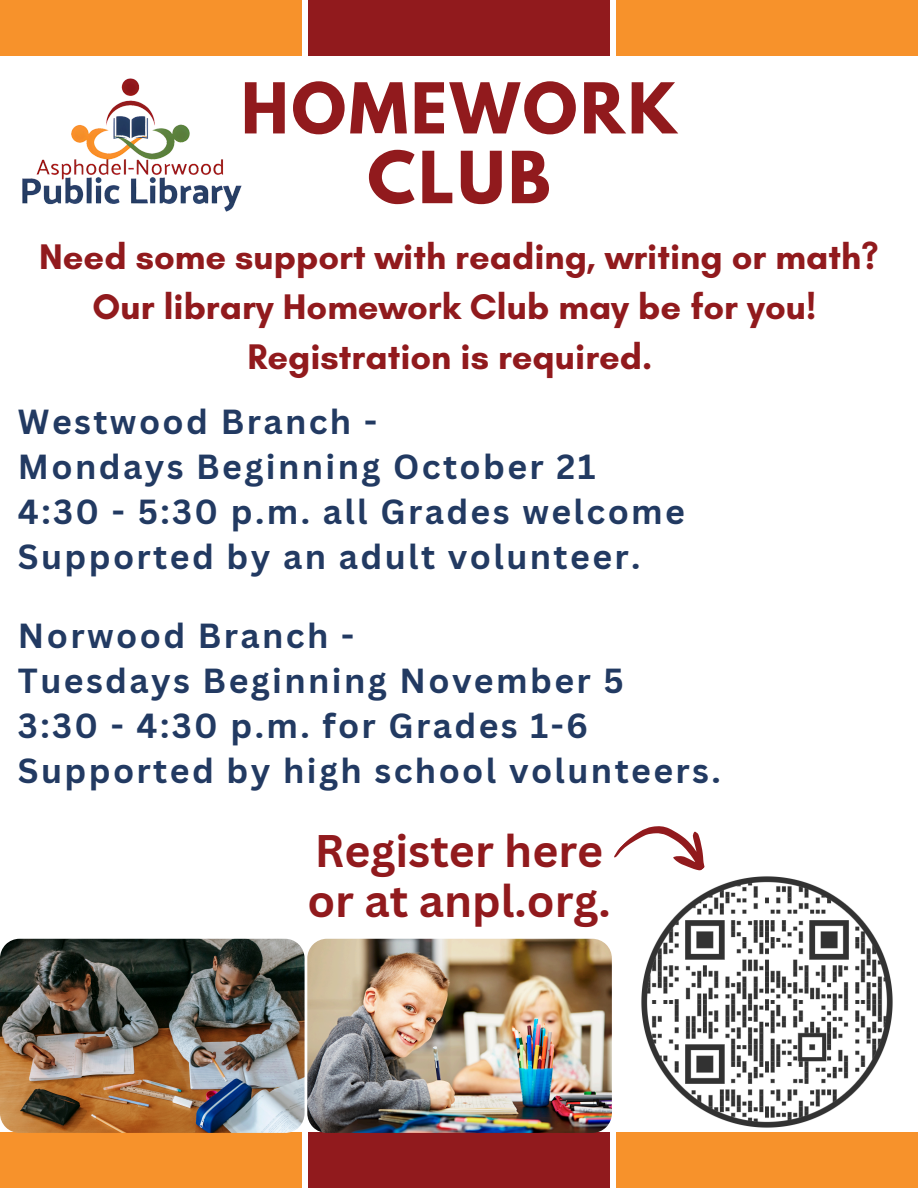
<style>
.page{position:relative;width:918px;height:1188px;background:#fff}
.page>*{position:absolute;margin:0;border:0;box-sizing:border-box;transform-origin:0 0}
.t1{font:700 63.6px "League Spartan";color:#911a1d}
.t2{font:700 62.1px "League Spartan";letter-spacing:.05em;color:#911a1d}
.t3{font:700 44.55px/50.7px "Canva Sans";color:#911a1d}
.t4{font:700 36.3px "Glacial Indifference";color:#911a1d}
.t5{font:700 33.9px "Canva Sans";letter-spacing:.07em;color:#223a62}
</style>
<div class="page">
<div style="left:0;top:0;width:301px;height:55px;background:#f7922b"></div>
<div style="left:308px;top:0;width:302px;height:55px;background:#911a1d"></div>
<div style="left:617px;top:0;width:301px;height:55px;background:#f7922b"></div>
<div style="left:0;top:1133px;width:301px;height:55px;background:#f7922b"></div>
<div style="left:308px;top:1133px;width:302px;height:55px;background:#911a1d"></div>
<div style="left:617px;top:1133px;width:301px;height:55px;background:#f7922b"></div>
<img style="left:0;top:939px;width:305px;height:194px">
<img style="left:14px;top:55px;width:236px;height:157px">
<img style="left:307px;top:939px;width:305px;height:194px">
<img style="left:641px;top:876px;width:252px;height:252px">
<svg style="left:614px;top:826px;width:104px;height:82px"></svg>
<p class="t2" style="left:241px;top:78px;width:437px">HOMEWORK</p>
<p class="t1" style="left:367px;top:146px;width:184px">CLUB</p>
<p class="t4" style="left:39px;top:234px;width:841px">Need some support with reading, writing or math?</p>
<p class="t4" style="left:93px;top:284px;width:725px">Our library Homework Club may be for you!</p>
<p class="t4" style="left:247px;top:334px;width:406px">Registration is required.</p>
<p class="t5" style="left:18px;top:398px;width:361px">Westwood Branch -</p>
<p class="t5" style="left:18px;top:443px;width:579px">Mondays Beginning October 21</p>
<p class="t5" style="left:18px;top:488px;width:669px">4:30 - 5:30 p.m. all Grades welcome</p>
<p class="t5" style="left:18px;top:533px;width:624px">Supported by an adult volunteer.</p>
<p class="t5" style="left:18px;top:612px;width:338px">Norwood Branch -</p>
<p class="t5" style="left:18px;top:657px;width:607px">Tuesdays Beginning November 5</p>
<h2 class="t5" style="left:18px;top:702px;width:572px">3:30 - 4:30 p.m. for Grades 1-6</h2>
<p class="t5" style="left:18px;top:747px;width:704px">Supported by high school volunteers.</p>
<p class="t3" style="left:307px;top:824px;width:305px">Register here or at anpl.org.</p>
</div>
